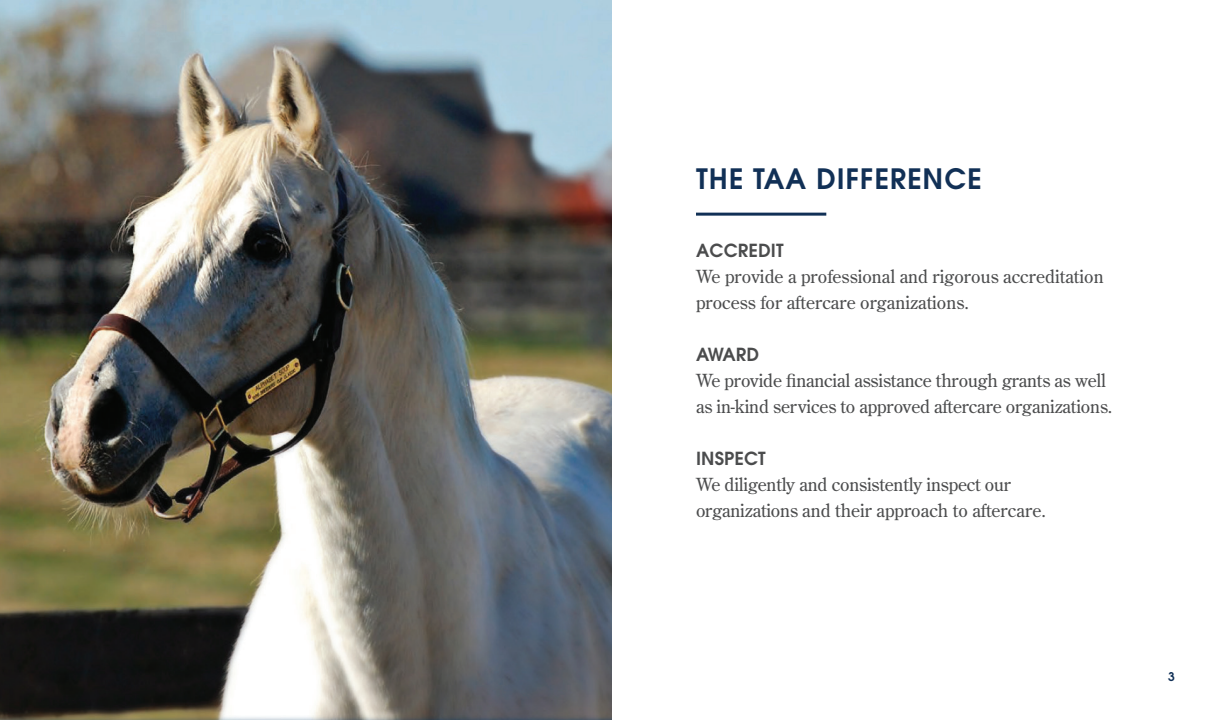
<style>
.page{position:relative;width:1224px;height:720px;background:#fff}
.page>*{position:absolute;margin:0;border:0;box-sizing:border-box;transform-origin:0 0}
.t1{font:600 28px "Av Garde Goth";letter-spacing:.035em;color:#113056}
.t2{font:18px/26px "Century Old Style";letter-spacing:-.01em;color:#4b4c4d}
.t3{font:600 18px "Av Garde Goth";letter-spacing:.01em;color:#4b4c4d}
.t4{font:600 12px "Av Garde Goth";color:#113056}
</style>
<div class="page">
<hr style="left:696px;top:213px;width:130px;height:3px;background:#113056">
<img style="left:0;top:1px;width:611px;height:719px">
<h1 class="t1" style="left:696px;top:160px;width:287px">THE TAA DIFFERENCE</h1>
<p class="t3" style="left:696px;top:239px;width:89px">ACCREDIT</p>
<p class="t2" style="left:696px;top:263px;width:409px">We provide a professional and rigorous accreditation process for aftercare organizations.</p>
<p class="t3" style="left:696px;top:343px;width:65px">AWARD</p>
<p class="t2" style="left:696px;top:367px;width:418px">We provide financial assistance through grants as well as in-kind services to approved aftercare organizations.</p>
<p class="t3" style="left:696px;top:447px;width:71px">INSPECT</p>
<p class="t2" style="left:696px;top:471px;width:351px">We diligently and consistently inspect our organizations and their approach to aftercare.</p>
<p class="t4" style="left:1168px;top:668px;width:8px">3</p>
</div>
